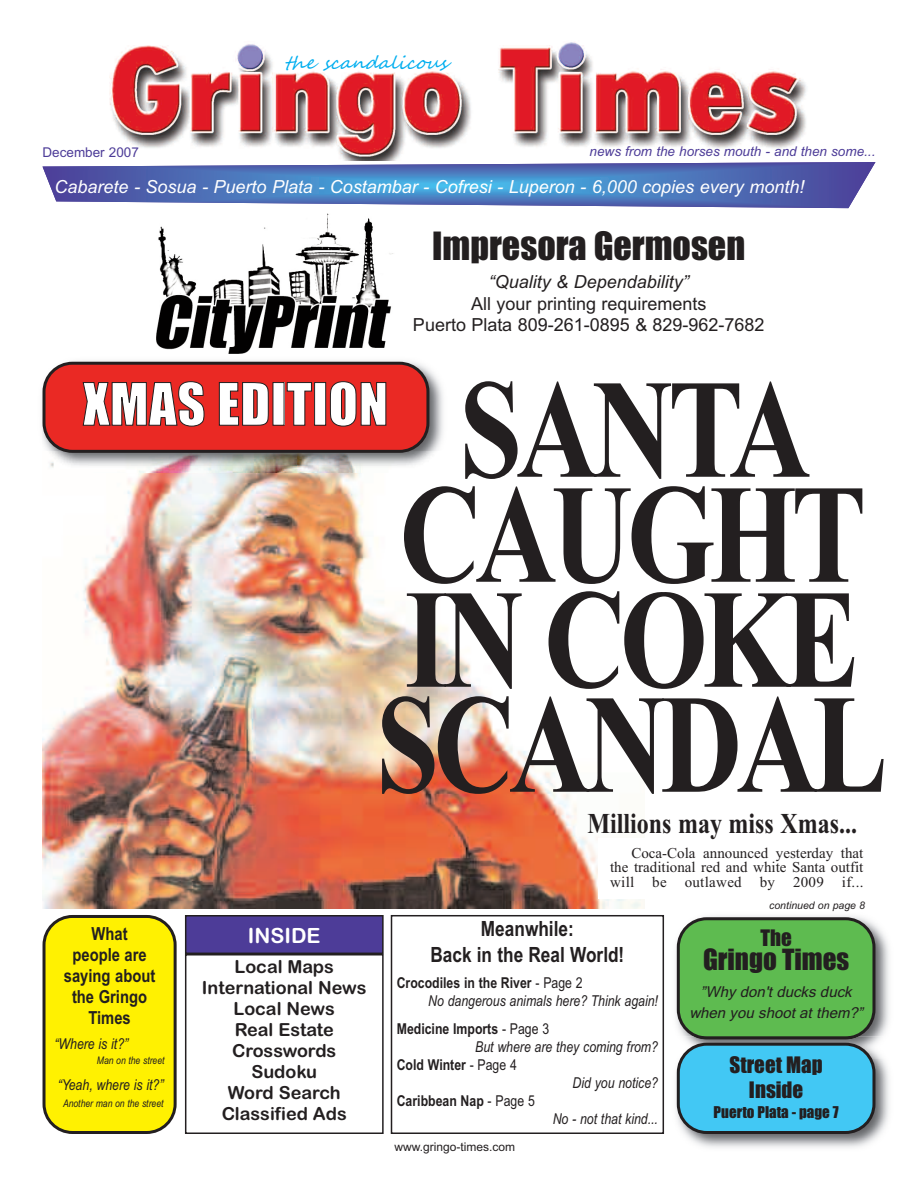
<style>
.page{position:relative;width:918px;height:1188px;background:#fff}
.page>*{position:absolute;margin:0;border:0;box-sizing:border-box;transform-origin:0 0}
.t1{font:700 141px/105px "Times New Roman";letter-spacing:-.05em;color:#231f20;text-align:center;scale:.8 1}
.t2{font:54px "Impact";letter-spacing:.01em;color:#fff}
.t3{font:36px "Impact";color:#231f20}
.t4{font:700 28.8px "Times New Roman";color:#231f20;scale:.83 1}
.t5{font:27px "Impact";color:#231f20}
.t6{font:700 21px/25.5px "Arial Narrow";color:#231f20;text-align:center}
.t7{font:21px/25.2px "Impact";color:#231f20;text-align:center}
.t8{font:21px "Arial Rounded MT Bold";color:#fff}
.t9{font:18px/21px "Arial Rounded MT Bold";color:#231f20;text-align:center}
.t10{font:italic 18px "Arial";color:#fff}
.t11{font:18px/21.6px "Arial";color:#231f20;text-align:center}
.t12{font:700 18px/21px "Arial Narrow";color:#231f20;text-align:center}
.t13{font:italic 18px "Arial";color:#231f20}
.t14{font:italic 18px "Segoe Script";color:#00aeef}
.t15{font:italic 15px/18px "Arial Narrow";color:#231f20}
.t16{font:15px/14.2px "Times New Roman";color:#231f20;text-align:justify}
.t17{font:700 15px "Arial Narrow";color:#231f20}
.t18{font:italic 15px/21px "Microsoft Sans Serif";color:#231f20;text-align:center}
.t19{font:15px "Impact";color:#231f20}
.t20{font:italic 13.5px "Arial";color:#4d3c98}
.t21{font:13.5px "Arial";color:#4d3c98}
.t22{font:12px "Arial";color:#231f20}
.t23{font:italic 10.5px "Arial Narrow";color:#231f20}
.t24{font:italic 10.5px "Arial";color:#231f20}
.s1{font-weight:700;font-style:normal}
.s2{font-style:normal}
.s3{font-weight:400}
</style>
<div class="page">
<img style="left:43px;top:472px;width:601px;height:436px">
<svg style="left:43px;top:915px;width:134px;height:219px;background:#f1e40a"></svg>
<img style="left:110px;top:42px;width:696px;height:119px">
<div style="left:598px;top:839px;width:277px;height:60px;background:#fff"></div>
<svg style="left:43px;top:162px;width:832px;height:46px;background:#6283c0"></svg>
<img style="left:676px;top:916px;width:213px;height:232px">
<div style="left:391px;top:915px;width:273px;height:219px;border:2px solid #231f20"></div>
<div style="left:185px;top:954px;width:199px;height:180px;border:2px solid #231f20"></div>
<div style="left:186px;top:916px;width:197px;height:37px;background:#4d3c98"></div>
<div style="left:185px;top:915px;width:199px;height:39px;border:2px solid #231f20"></div>
<svg style="left:677px;top:917px;width:198px;height:217px;background:#53b38e"></svg>
<img style="left:156px;top:213px;width:237px;height:140px">
<img style="left:42px;top:361px;width:401px;height:111px">
<svg style="left:43px;top:362px;width:386px;height:91px;background:#da2b27"></svg>
<p class="t21" style="left:43px;top:145px;width:98px">December 2007</p>
<p class="t14" style="left:285px;top:52px;width:164px">the scandalicous</p>
<p class="t20" style="left:590px;top:144px;width:287px">news from the horses mouth - and then some...</p>
<p class="t10" style="left:55px;top:177px;width:751px">Cabarete - Sosua - Puerto Plata - Costambar - Cofresi - Luperon - 6,000 copies every month!</p>
<h3 class="t3" style="left:432px;top:227px;width:314px">Impresora Germosen</h3>
<p class="t13" style="left:489px;top:271px;width:202px">“Quality &amp; Dependability”</p>
<p class="t11" style="left:413px;top:293px;width:353px">All your printing requirements<br>Puerto Plata 809-261-0895 &amp; 829-962-7682</p>
<h1 class="t1" style="left:376px;top:376px;width:641px">SA TA<br>CAUGHT<br>I COKE<br>SCA DAL</h1>
<h2 class="t2" style="left:83px;top:375px;width:306px">XMAS EDITION</h2>
<h3 class="t4" style="left:587px;top:806px;width:327px">Millions may miss Xmas...</h3>
<p class="t16" style="left:610px;top:846px;width:255px;text-indent:21px">Coca-Cola announced yesterday that the traditional red and white Santa outfit will be outlawed by 2009 if...</p>
<p class="t12" style="left:64px;top:923px;width:93px">What<br>people are saying about the Gringo<br>Times</p>
<p class="t15" style="left:55px;top:1035px;width:75px">“Where is it?”</p>
<p class="t23" style="left:97px;top:1054px;width:69px">Man on the street</p>
<p class="t15" style="left:58px;top:1076px;width:107px">“Yeah, where is it?”</p>
<p class="t23" style="left:63px;top:1097px;width:102px">Another man on the street</p>
<h3 class="t8" style="left:248px;top:924px;width:74px">INSIDE</h3>
<p class="t9" style="left:202px;top:956px;width:166px">Local Maps<br>International News<br>Local News<br>Real Estate<br>Crosswords<br>Sudoku<br>Word Search<br>Classified Ads</p>
<h3 class="t6" style="left:430px;top:916px;width:195px">Meanwhile:<br>Back in the Real World!</h3>
<p class="t15" style="left:428px;top:974px;width:231px;text-indent:-31px"><span class="s1">Crocodiles in the River</span> <span class="s2">- Page 2<br></span>No dangerous animals here? Think again!</p>
<p class="t17" style="left:397px;top:1020px;width:154px">Medicine Imports <span class="s3">- Page 3</span></p>
<p class="t15" style="left:475px;top:1038px;width:184px">But where are they coming from?</p>
<p class="t17" style="left:397px;top:1056px;width:122px">Cold Winter <span class="s3">- Page 4</span></p>
<p class="t15" style="left:573px;top:1074px;width:87px">Did you notice?</p>
<p class="t17" style="left:397px;top:1092px;width:140px">Caribbean Nap <span class="s3">- Page 5</span></p>
<p class="t15" style="left:553px;top:1110px;width:107px">No - not that kind...</p>
<p class="t22" style="left:394px;top:1139px;width:122px">www.gringo-times.com</p>
<p class="t24" style="left:769px;top:899px;width:97px">continued on page 8</p>
<h3 class="t7" style="left:760px;top:926px;width:33px">The</h3>
<h3 class="t5" style="left:703px;top:945px;width:148px">Gringo Times</h3>
<p class="t18" style="left:689px;top:982px;width:179px">”Why don't ducks duck when you shoot at them?”</p>
<h3 class="t7" style="left:730px;top:1053px;width:95px">Street Map<br>Inside</h3>
<p class="t19" style="left:714px;top:1104px;width:126px">Puerto Plata - page 7</p>
</div>
